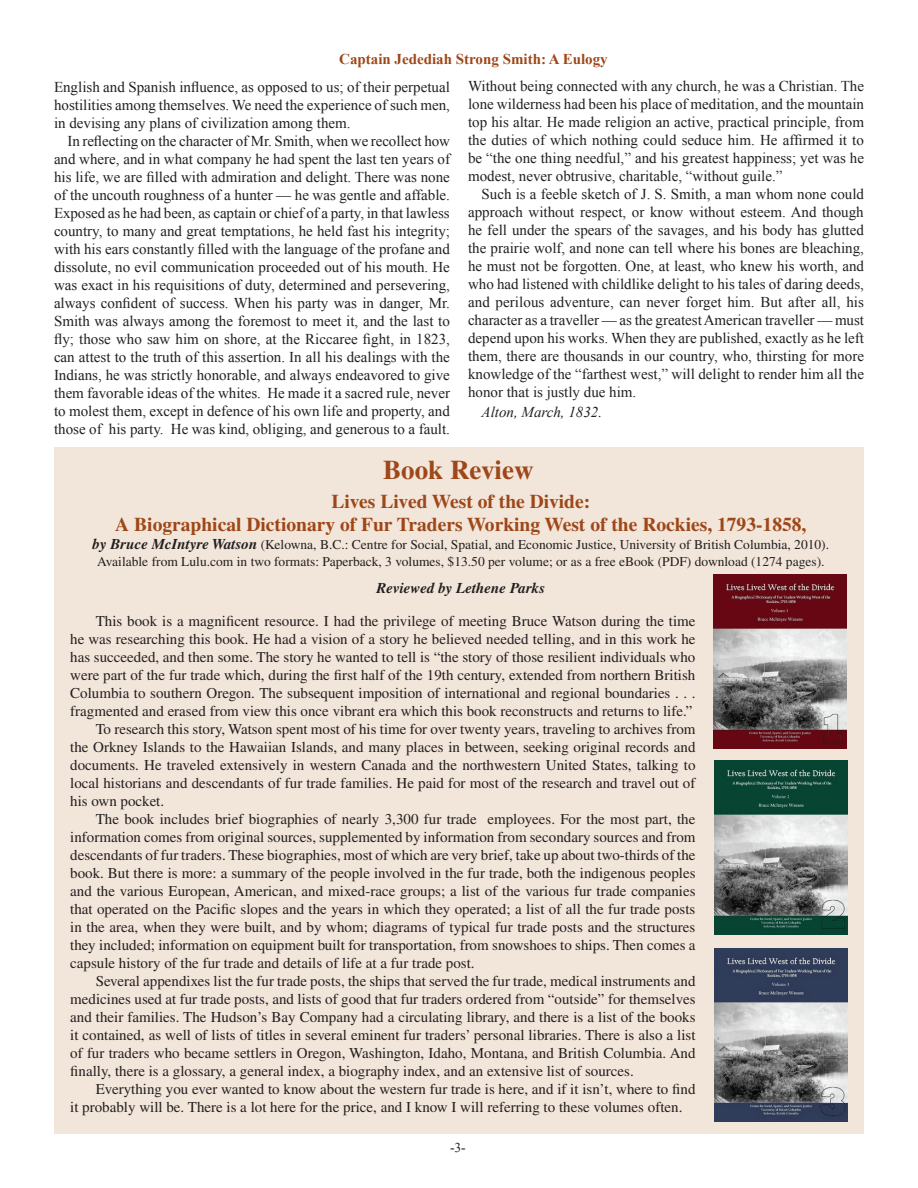
<style>
.page{position:relative;width:918px;height:1188px;background:#fff}
.page>*{position:absolute;margin:0;border:0;box-sizing:border-box;transform-origin:0 0}
.t1{font:700 27px "Times";color:#9e4718}
.t2{font:700 19.5px/23.4px "Times";color:#9e4718;text-align:center}
.t3{font:15px "Times";color:#231f20}
.t4{font:15px/18px "Times New Roman";color:#231f20;text-align:justify}
.t5{font:700 15px "Times New Roman";color:#9e4718}
.t6{font:italic 700 15px "Times";color:#231f20}
.t7{font:italic 15px "Times New Roman";color:#231f20}
.t8{font:13.5px/16.2px "Times";color:#231f20;text-align:center}
.t9{font:13.5px "Times New Roman";color:#231f20}
.s1{font-weight:700;font-style:italic;font-size:15px}
</style>
<div class="page">
<div style="left:54px;top:448px;width:810px;height:686px;background:#f2e5da"></div>
<img style="left:714px;top:575px;width:133px;height:173px">
<img style="left:714px;top:761px;width:133px;height:173px">
<img style="left:714px;top:948px;width:133px;height:174px">
<p class="t5" style="left:339px;top:48px;width:270px">Captain Jedediah Strong Smith: A Eulogy</p>
<p class="t4" style="left:54px;top:78px;width:397px">English and Spanish influence, as opposed to us; of their perpetual hostilities among themselves. We need the experience of such men, in devising any plans of civilization among them.</p>
<p class="t4" style="left:54px;top:132px;width:398px;text-indent:14px">In reflecting on the character of Mr. Smith, when we recollect how and where, and in what company he had spent the last ten years of his life, we are filled with admiration and delight. There was none of the uncouth roughness of a hunter — he was gentle and affable.<br>Exposed as he had been, as captain or chief of a party, in that lawless country, to many and great temptations, he held fast his integrity; with his ears constantly filled with the language of the profane and dissolute, no evil communication proceeded out of his mouth. He was exact in his requisitions of duty, determined and persevering, always confident of success. When his party was in danger, Mr.<br>Smith was always among the foremost to meet it, and the last to fly; those who saw him on shore, at the Riccaree fight, in 1823, can attest to the truth of this assertion. In all his dealings with the Indians, he was strictly honorable, and always endeavored to give them favorable ideas of the whites. He made it a sacred rule, never to molest them, except in defence of his own life and property, and those of his party. He was kind, obliging, and generous to a fault.</p>
<p class="t4" style="left:468px;top:77px;width:397px">Without being connected with any church, he was a Christian. The lone wilderness had been his place of meditation, and the mountain top his altar. He made religion an active, practical principle, from the duties of which nothing could seduce him. He affirmed it to be “the one thing needful,” and his greatest happiness; yet was he modest, never obtrusive, charitable, “without guile.”</p>
<p class="t4" style="left:468px;top:185px;width:398px;text-indent:14px">Such is a feeble sketch of J. S. Smith, a man whom none could approach without respect, or know without esteem. And though he fell under the spears of the savages, and his body has glutted the prairie wolf, and none can tell where his bones are bleaching, he must not be forgotten. One, at least, who knew his worth, and who had listened with childlike delight to his tales of daring deeds, and perilous adventure, can never forget him. But after all, his character as a traveller — as the greatest American traveller — must depend upon his works. When they are published, exactly as he left them, there are thousands in our country, who, thirsting for more knowledge of the “farthest west,” will delight to render him all the honor that is justly due him.</p>
<p class="t7" style="left:482px;top:402px;width:122px">Alton, March, 1832.</p>
<h1 class="t1" style="left:383px;top:453px;width:152px">Book Review</h1>
<h2 class="t2" style="left:115px;top:489px;width:693px">Lives Lived West of the Divide:<br>A Biographical Dictionary of Fur Traders Working West of the Rockies, 1793-1858,</h2>
<p class="t8" style="left:93px;top:537px;width:738px"><span class="s1">by Bruce McIntyre Watson</span> (Kelowna, B.C.: Centre for Social, Spatial, and Economic Justice, University of British Columbia, 2010).<br>Available from Lulu.com in two formats: Paperback, 3 volumes, $13.50 per volume; or as a free eBook (PDF) download (1274 pages).</p>
<p class="t6" style="left:376px;top:579px;width:170px">Reviewed by Lethene Parks</p>
<p class="t3" style="left:96px;top:613px;width:601px">This book is a magnificent resource. I had the privilege of meeting Bruce Watson during the time</p>
<p class="t3" style="left:70px;top:631px;width:627px">he was researching this book. He had a vision of a story he believed needed telling, and in this work he</p>
<p class="t3" style="left:70px;top:649px;width:627px">has succeeded, and then some. The story he wanted to tell is “the story of those resilient individuals who</p>
<p class="t3" style="left:70px;top:667px;width:627px">were part of the fur trade which, during the first half of the 19th century, extended from northern British</p>
<p class="t3" style="left:70px;top:685px;width:627px">Columbia to southern Oregon. The subsequent imposition of international and regional boundaries . . .</p>
<p class="t3" style="left:70px;top:703px;width:624px">fragmented and erased from view this once vibrant era which this book reconstructs and returns to life.”</p>
<p class="t3" style="left:96px;top:721px;width:601px">To research this story, Watson spent most of his time for over twenty years, traveling to archives from</p>
<p class="t3" style="left:70px;top:739px;width:627px">the Orkney Islands to the Hawaiian Islands, and many places in between, seeking original records and</p>
<p class="t3" style="left:70px;top:757px;width:627px">documents. He traveled extensively in western Canada and the northwestern United States, talking to</p>
<p class="t3" style="left:70px;top:775px;width:627px">local historians and descendants of fur trade families. He paid for most of the research and travel out of</p>
<p class="t3" style="left:70px;top:793px;width:96px">his own pocket.</p>
<p class="t3" style="left:96px;top:811px;width:601px">The book includes brief biographies of nearly 3,300 fur trade employees. For the most part, the</p>
<p class="t3" style="left:70px;top:829px;width:627px">information comes from original sources, supplemented by information from secondary sources and from</p>
<p class="t3" style="left:70px;top:847px;width:627px">descendants of fur traders. These biographies, most of which are very brief, take up about two-thirds of the</p>
<p class="t3" style="left:70px;top:865px;width:627px">book. But there is more: a summary of the people involved in the fur trade, both the indigenous peoples</p>
<p class="t3" style="left:70px;top:883px;width:627px">and the various European, American, and mixed-race groups; a list of the various fur trade companies</p>
<p class="t3" style="left:70px;top:901px;width:627px">that operated on the Pacific slopes and the years in which they operated; a list of all the fur trade posts</p>
<p class="t3" style="left:70px;top:919px;width:627px">in the area, when they were built, and by whom; diagrams of typical fur trade posts and the structures</p>
<p class="t3" style="left:70px;top:937px;width:627px">they included; information on equipment built for transportation, from snowshoes to ships. Then comes a</p>
<p class="t3" style="left:70px;top:955px;width:406px">capsule history of the fur trade and details of life at a fur trade post.</p>
<p class="t3" style="left:96px;top:973px;width:601px">Several appendixes list the fur trade posts, the ships that served the fur trade, medical instruments and</p>
<p class="t3" style="left:70px;top:991px;width:627px">medicines used at fur trade posts, and lists of good that fur traders ordered from “outside” for themselves</p>
<p class="t3" style="left:70px;top:1009px;width:627px">and their families. The Hudson’s Bay Company had a circulating library, and there is a list of the books</p>
<p class="t3" style="left:70px;top:1027px;width:627px">it contained, as well of lists of titles in several eminent fur traders’ personal libraries. There is also a list</p>
<p class="t3" style="left:70px;top:1045px;width:627px">of fur traders who became settlers in Oregon, Washington, Idaho, Montana, and British Columbia. And</p>
<p class="t3" style="left:70px;top:1063px;width:565px">finally, there is a glossary, a general index, a biography index, and an extensive list of sources.</p>
<p class="t3" style="left:96px;top:1081px;width:601px">Everything you ever wanted to know about the western fur trade is here, and if it isn’t, where to find</p>
<p class="t3" style="left:70px;top:1099px;width:614px">it probably will be. There is a lot here for the price, and I know I will referring to these volumes often.</p>
<p class="t9" style="left:450px;top:1138px;width:17px">-3-</p>
</div>
